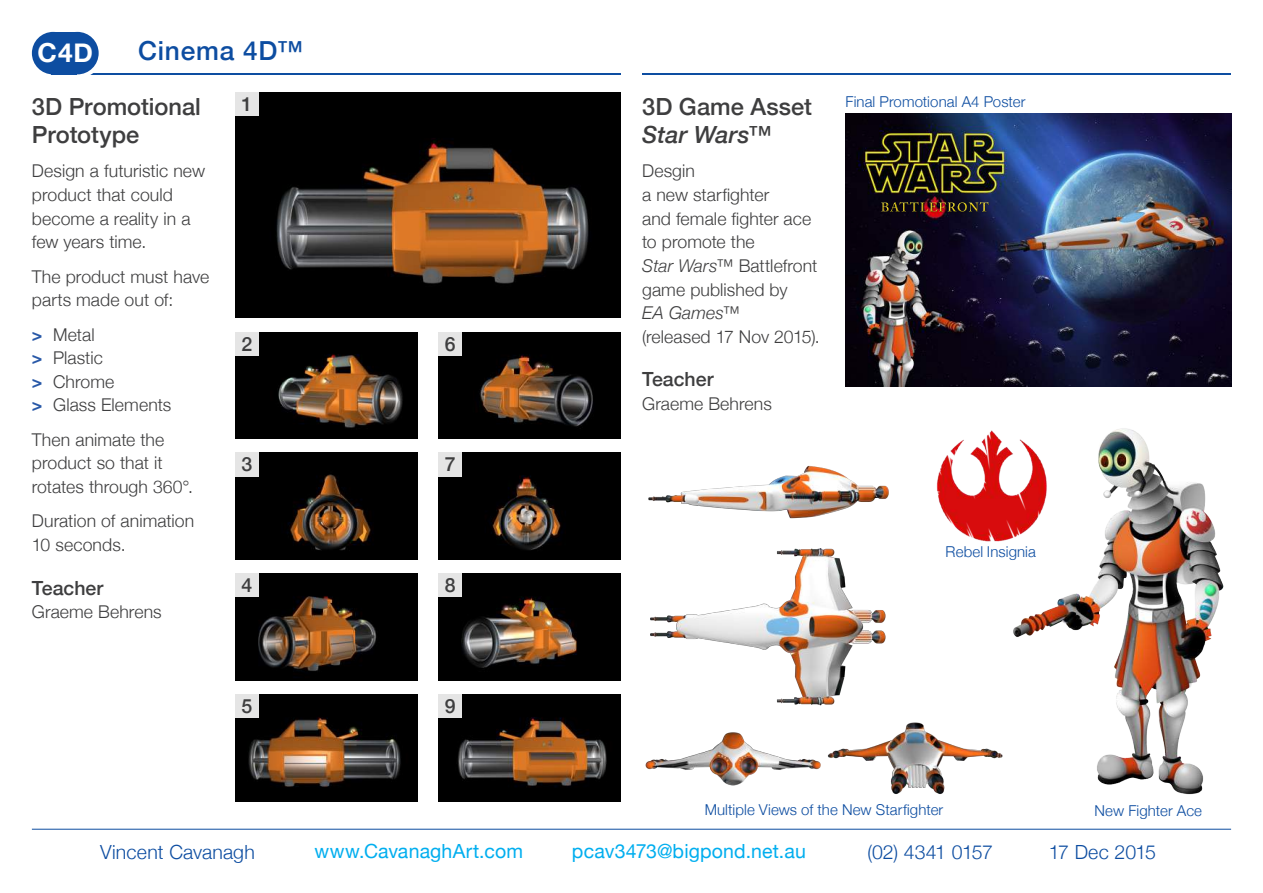
<style>
.page{position:relative;width:1263px;height:893px;background:#fff}
.page>*{position:absolute;margin:0;border:0;box-sizing:border-box;transform-origin:0 0}
.t1{font:500 26.25px "Helvetica Neue";letter-spacing:.03em;color:#0d4da1}
.t2{font:700 26.25px "Helvetica Neue";color:#fff}
.t3{font:500 23.7px/28.3px "Helvetica Neue";color:#3e3e3f}
.t4{font:italic 500 23.7px "Helvetica Neue";letter-spacing:.005em;color:#3e3e3f}
.t5{font:19.5px "Helvetica Neue";letter-spacing:.01em;color:#00aeef}
.t6{font:500 19.5px "Helvetica Neue";color:#3e3e3f}
.t7{font:300 19.5px "Helvetica Neue";letter-spacing:-.02em;color:#0d4da1}
.t8{font:300 19.5px "Helvetica Neue";letter-spacing:.005em;color:#0d4da1}
.t9{font:300 17.7px/23.7px "Helvetica Neue";letter-spacing:.005em;color:#3e3e3f}
.t10{font:italic 300 17.7px "Helvetica Neue";letter-spacing:.01em;color:#3e3e3f}
.t11{font:300 15px "Helvetica Neue";letter-spacing:.005em;color:#0d4da1}
.s1{font-weight:700;color:#2959a8}
.s2{font-style:italic}
</style>
<div class="page">
<hr style="left:32px;top:829px;width:1199px;height:1px;background:#0d4da1">
<hr style="left:642px;top:73px;width:589px;height:1px;background:#0d4da1">
<hr style="left:79px;top:73px;width:542px;height:1px;background:#0d4da1">
<div style="left:51px;top:28px;width:53px;height:50px;background:#fff;border-radius:50%"></div>
<svg style="left:58px;top:32px;width:15px;height:42px"></svg>
<div style="left:56px;top:32px;width:43px;height:42px;background:#0d4da1;border-radius:50%"></div>
<div style="left:32px;top:32px;width:42px;height:42px;background:#0d4da1;border-radius:50%"></div>
<img style="left:846px;top:114px;width:385px;height:272px">
<img style="left:645px;top:722px;width:358px;height:72px">
<img style="left:648px;top:465px;width:241px;height:54px">
<img style="left:650px;top:548px;width:236px;height:158px">
<img style="left:936px;top:430px;width:70px;height:112px">
<img style="left:1006px;top:428px;width:218px;height:367px">
<img style="left:235px;top:92px;width:386px;height:225px">
<img style="left:439px;top:695px;width:182px;height:106px">
<img style="left:235px;top:332px;width:182px;height:106px">
<img style="left:235px;top:453px;width:182px;height:106px">
<img style="left:235px;top:574px;width:182px;height:106px">
<img style="left:439px;top:332px;width:182px;height:106px">
<img style="left:235px;top:695px;width:182px;height:106px">
<img style="left:439px;top:574px;width:182px;height:106px">
<img style="left:439px;top:453px;width:182px;height:106px">
<div style="left:233px;top:90px;width:26px;height:26px;background:linear-gradient(to right,#e5e5e5,#e5e5e5)"></div>
<div style="left:233px;top:330px;width:26px;height:25px;background:linear-gradient(to right,#e5e5e5,#e5e5e5)"></div>
<div style="left:233px;top:451px;width:26px;height:25px;background:#e5e5e5"></div>
<div style="left:437px;top:451px;width:25px;height:25px;background:#e5e5e5"></div>
<div style="left:437px;top:330px;width:25px;height:25px;background:#e5e5e5"></div>
<div style="left:233px;top:572px;width:26px;height:25px;background:#e5e5e5"></div>
<div style="left:233px;top:693px;width:26px;height:25px;background:#e5e5e5"></div>
<div style="left:437px;top:572px;width:25px;height:25px;background:#e5e5e5"></div>
<div style="left:437px;top:693px;width:25px;height:25px;background:#e5e5e5"></div>
<h1 class="t2" style="left:38px;top:32px;width:57px">C4D</h1>
<h1 class="t1" style="left:138px;top:30px;width:166px">Cinema 4D™</h1>
<h2 class="t3" style="left:32px;top:91px;width:171px">3D Promotional<br>Prototype</h2>
<p class="t9" style="left:32px;top:158px;width:175px">Design a futuristic new product that could become a reality in a few years time.</p>
<p class="t9" style="left:32px;top:263px;width:179px">The product must have parts made out of:</p>
<p class="t9" style="left:32px;top:321px;width:141px"><span class="s1">&gt;</span> Metal<br><span class="s1">&gt;</span> Plastic<br><span class="s1">&gt;</span> Chrome<br><span class="s1">&gt;</span> Glass Elements</p>
<p class="t9" style="left:32px;top:426px;width:163px">Then animate the product so that it rotates through 360°.</p>
<p class="t9" style="left:32px;top:508px;width:164px">Duration of animation<br>10 seconds.</p>
<p class="t6" style="left:32px;top:572px;width:73px">Teacher</p>
<p class="t9" style="left:32px;top:599px;width:131px">Graeme Behrens</p>
<p class="t6" style="left:242px;top:88px;width:12px">1</p>
<p class="t6" style="left:242px;top:328px;width:12px">2</p>
<p class="t6" style="left:242px;top:449px;width:12px">3</p>
<p class="t6" style="left:242px;top:570px;width:12px">4</p>
<p class="t6" style="left:445px;top:328px;width:12px">6</p>
<p class="t6" style="left:445px;top:449px;width:12px">7</p>
<p class="t6" style="left:445px;top:570px;width:12px">8</p>
<h2 class="t3" style="left:642px;top:91px;width:171px">3D Game Asset</h2>
<h2 class="t4" style="left:642px;top:114px;width:131px">Star Wars™</h2>
<p class="t9" style="left:642px;top:158px;width:177px">Desgin<br>a new starfighter<br>and female fighter ace to promote the<br><span class="s2">Star Wars™</span> Battlefront game published by</p>
<p class="t10" style="left:642px;top:299px;width:99px">EA Games™</p>
<p class="t9" style="left:642px;top:324px;width:179px">(released 17 Nov 2015).</p>
<p class="t6" style="left:642px;top:364px;width:73px">Teacher</p>
<p class="t9" style="left:642px;top:391px;width:131px">Graeme Behrens</p>
<p class="t11" style="left:845px;top:89px;width:181px">Final Promotional A4 Poster</p>
<p class="t11" style="left:946px;top:540px;width:92px">Rebel Insignia</p>
<p class="t6" style="left:242px;top:691px;width:12px">5</p>
<p class="t6" style="left:445px;top:691px;width:12px">9</p>
<p class="t11" style="left:705px;top:798px;width:240px">Multiple Views of the New Starfighter</p>
<p class="t11" style="left:1094px;top:798px;width:109px">New Fighter Ace</p>
<p class="t8" style="left:100px;top:836px;width:156px">Vincent Cavanagh</p>
<p class="t5" style="left:314px;top:837px;width:210px">www.CavanaghArt.com</p>
<p class="t5" style="left:572px;top:837px;width:235px">pcav3473@bigpond.net.au</p>
<p class="t7" style="left:867px;top:836px;width:127px">(02) 4341 0157</p>
<p class="t7" style="left:1049px;top:836px;width:109px">17 Dec 2015</p>
</div>
